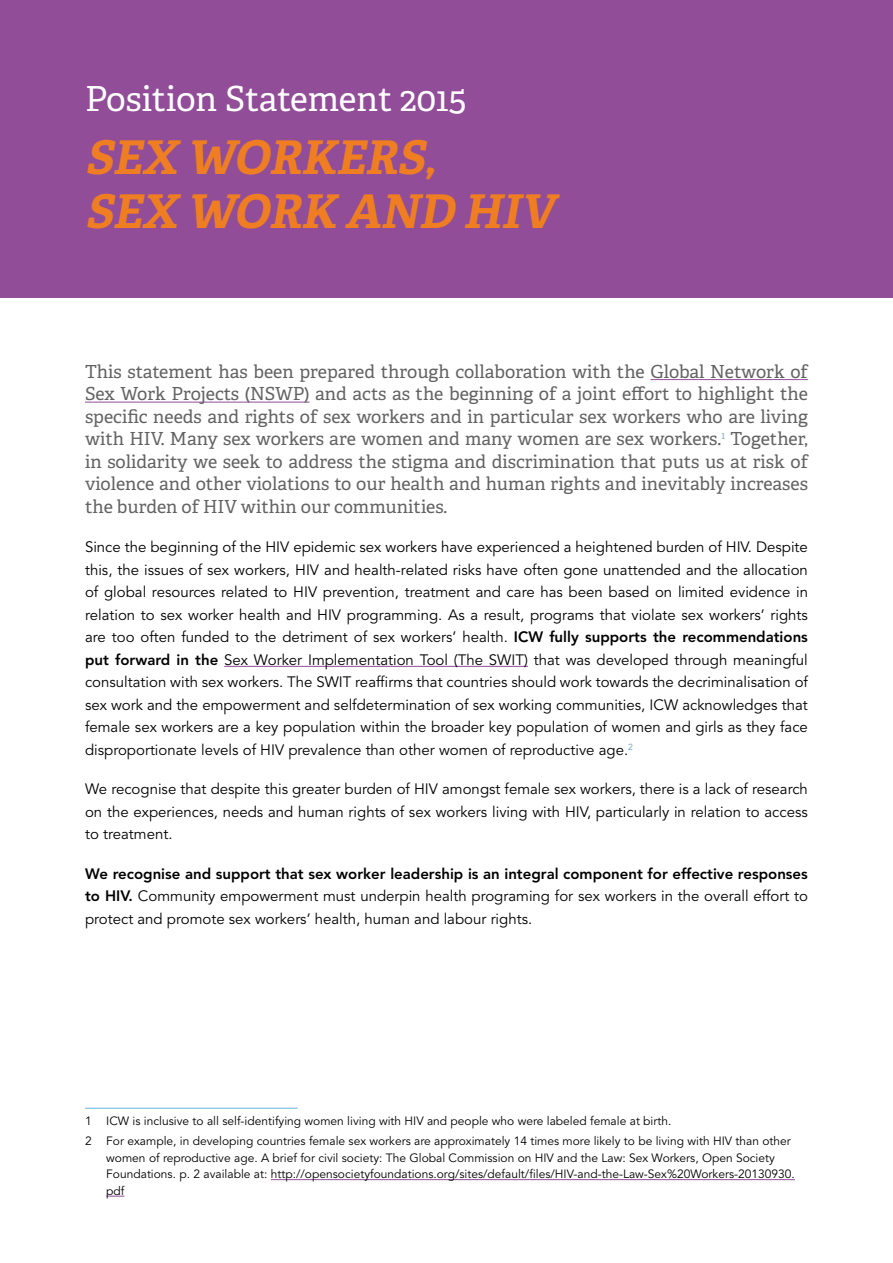
<style>
.page{position:relative;width:893px;height:1263px;background:#fff}
.page>*{position:absolute;margin:0;border:0;box-sizing:border-box;transform-origin:0 0}
.t1{font:italic 700 46.5px/54px "Adelle PE";color:#ef7e23}
.t2{font:34.5px "Adelle PE";color:#fff}
.t3{font:18px/22.5px "Adelle PE";color:#646363;text-align:justify}
.t4{font:15px/22.5px "Avenir LT Std";color:#000;text-align:justify}
.t5{font:12px/16.5px "Avenir LT Std";color:#000}
.s1{font-weight:800}
</style>
<div class="page">
<div style="left:0;top:0;width:893px;height:298px;background:#914d98"></div>
<hr style="left:651px;top:379px;width:157px;height:1px;background:#914d98">
<hr style="left:85px;top:402px;width:225px;height:1px;background:#914d98">
<hr style="left:224px;top:666px;width:304px;height:1px;background:#914d98">
<hr style="left:85px;top:1108px;width:213px;height:1px;background:#67b1e3">
<hr style="left:271px;top:1179px;width:524px;height:1px;background:#914d98">
<svg style="left:106px;top:1196px;width:19px;height:1px"></svg>
<h2 class="t2" style="left:85px;top:74px;width:383px">Position Statement 2015</h2>
<h1 class="t1" style="left:85px;top:128px;width:482px">SEX WORKERS,<br>SEX WORK AND HIV</h1>
<p class="t3" style="left:85px;top:359px;width:724px">This statement has been prepared through collaboration with the Global Network of Sex Work Projects (NSWP) and acts as the beginning of a joint effort to highlight the specific needs and rights of sex workers and in particular sex workers who are living with HIV. Many sex workers are women and many women are sex workers.<sup>1</sup> Together, in solidarity we seek to address the stigma and discrimination that puts us at risk of violence and other violations to our health and human rights and inevitably increases the burden of HIV within our communities.</p>
<p class="t4" style="left:85px;top:536px;width:724px">Since the beginning of the HIV epidemic sex workers have experienced a heightened burden of HIV. Despite this, the issues of sex workers, HIV and health-related risks have often gone unattended and the allocation of global resources related to HIV prevention, treatment and care has been based on limited evidence in relation to sex worker health and HIV programming. As a result, programs that violate sex workers’ rights are too often funded to the detriment of sex workers’ health. <span class="s1">ICW fully supports the recommendations put forward in the</span> Sex Worker Implementation Tool (The SWIT) that was developed through meaningful consultation with sex workers. The SWIT reaffirms that countries should work towards the decriminalisation of sex work and the empowerment and selfdetermination of sex working communities, ICW acknowledges that female sex workers are a key population within the broader key population of women and girls as they face disproportionate levels of HIV prevalence than other women of reproductive age.<sup>2</sup></p>
<p class="t4" style="left:85px;top:778px;width:724px">We recognise that despite this greater burden of HIV amongst female sex workers, there is a lack of research on the experiences, needs and human rights of sex workers living with HIV, particularly in relation to access to treatment.</p>
<p class="t4" style="left:85px;top:863px;width:724px"><span class="s1">We recognise and support that sex worker leadership is an integral component for effective responses to HIV.</span> Community empowerment must underpin health programing for sex workers in the overall effort to protect and promote sex workers’ health, human and labour rights.</p>
<p class="t5" style="left:85px;top:1110px;width:707px;line-height:20.7px">1 ICW is inclusive to all self-identifying women living with HIV and people who were labeled female at birth.<br>2 For example, in developing countries female sex workers are approximately 14 times more likely to be living with HIV than other</p>
<p class="t5" style="left:106px;top:1150px;width:690px">women of reproductive age. A brief for civil society: The Global Commission on HIV and the Law: Sex Workers, Open Society<br>Foundations. p. 2 available at: http://opensocietyfoundations.org/sites/default/files/HIV-and-the-Law-Sex%20Workers-20130930. pdf</p>
</div>
